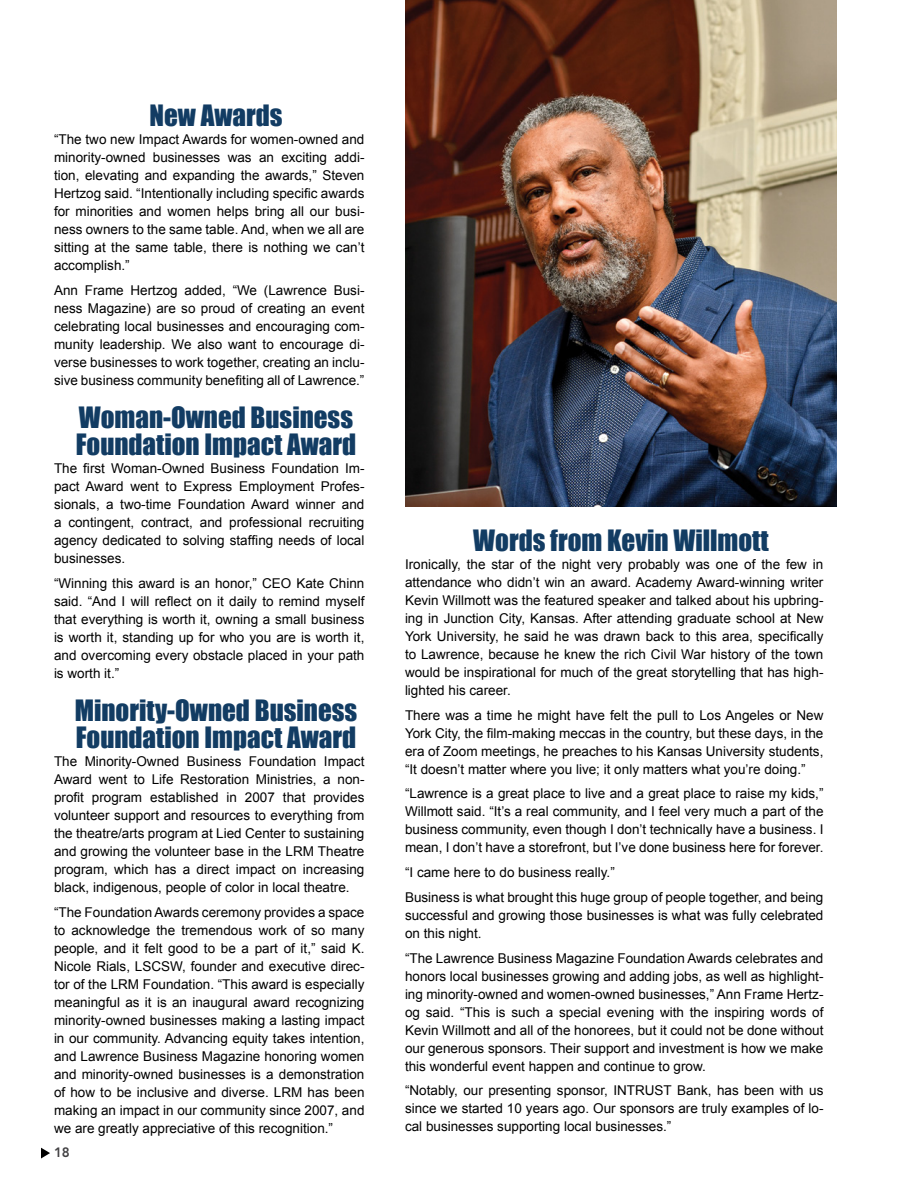
<style>
.page{position:relative;width:918px;height:1188px;background:#fff}
.page>*{position:absolute;margin:0;border:0;box-sizing:border-box;transform-origin:0 0}
.blue_subhead_FOUNDAT{font:27px/27px "Impact";color:#123c63}
.main_1-_justified1{font:13.5px/18px "Arial";color:#000;text-align:justify}
.t1{font:800 13.5px "Avenir LT Std";color:#414042}
</style>
<div class="page">
<svg style="left:41px;top:1148px;width:9px;height:11px"></svg>
<img style="left:405px;top:0;width:432px;height:507px">
<p class="blue_subhead_FOUNDAT" style="left:149px;top:101px;width:135px">New Awards</p>
<p class="main_1-_justified1" style="left:54px;top:130px;width:312px">“The two new Impact Awards for women-owned and minority-owned businesses was an exciting addi&shy;tion, elevating and expanding the awards,” Steven Hertzog said. “Intentionally including specific awards for minorities and women helps bring all our busi&shy;ness owners to the same table. And, when we all are sitting at the same table, there is nothing we can’t accomplish.”</p>
<p class="main_1-_justified1" style="left:54px;top:281px;width:312px">Ann Frame Hertzog added, “We (Lawrence Busi&shy;ness Magazine) are so proud of creating an event celebrating local businesses and encouraging com&shy;munity leadership. We also want to encourage di&shy;verse businesses to work together, creating an inclu&shy;sive business community benefiting all of Lawrence.”</p>
<p class="blue_subhead_FOUNDAT" style="left:76px;top:403px;width:282px">Woman-Owned Business<br>Foundation Impact Award</p>
<p class="main_1-_justified1" style="left:54px;top:460px;width:312px">The first Woman-Owned Business Foundation Im&shy;pact Award went to Express Employment Profes&shy;sionals, a two-time Foundation Award winner and a contingent, contract, and professional recruiting agency dedicated to solving staffing needs of local businesses.</p>
<p class="main_1-_justified1" style="left:54px;top:574px;width:312px">“Winning this award is an honor,” CEO Kate Chinn said. “And I will reflect on it daily to remind myself that everything is worth it, owning a small business is worth it, standing up for who you are is worth it, and overcoming every obstacle placed in your path is worth it.”</p>
<p class="blue_subhead_FOUNDAT" style="left:75px;top:697px;width:284px">Minority-Owned Business<br>Foundation Impact Award</p>
<p class="main_1-_justified1" style="left:54px;top:753px;width:312px">The Minority-Owned Business Foundation Impact Award went to Life Restoration Ministries, a non&shy;profit program established in 2007 that provides volunteer support and resources to everything from the theatre/arts program at Lied Center to sustaining and growing the volunteer base in the LRM Theatre program, which has a direct impact on increasing black, indigenous, people of color in local theatre.</p>
<p class="main_1-_justified1" style="left:54px;top:904px;width:312px">“The Foundation Awards ceremony provides a space to acknowledge the tremendous work of so many people, and it felt good to be a part of it,” said K.<br>Nicole Rials, LSCSW, founder and executive direc&shy;tor of the LRM Foundation. “This award is especially meaningful as it is an inaugural award recognizing minority-owned businesses making a lasting impact in our community. Advancing equity takes intention, and Lawrence Business Magazine honoring women and minority-owned businesses is a demonstration of how to be inclusive and diverse. LRM has been making an impact in our community since 2007, and we are greatly appreciative of this recognition.”</p>
<p class="t1" style="left:54px;top:1144px;width:17px">18</p>
<p class="blue_subhead_FOUNDAT" style="left:473px;top:526px;width:297px">Words from Kevin Willmott</p>
<p class="main_1-_justified1" style="left:405px;top:555px;width:420px">Ironically, the star of the night very probably was one of the few in attendance who didn’t win an award. Academy Award-winning writer Kevin Willmott was the featured speaker and talked about his upbring&shy;ing in Junction City, Kansas. After attending graduate school at New York University, he said he was drawn back to this area, specifically to Lawrence, because he knew the rich Civil War history of the town would be inspirational for much of the great storytelling that has high&shy;lighted his career.</p>
<p class="main_1-_justified1" style="left:405px;top:706px;width:420px">There was a time he might have felt the pull to Los Angeles or New York City, the film-making meccas in the country, but these days, in the era of Zoom meetings, he preaches to his Kansas University students, “It doesn’t matter where you live; it only matters what you’re doing.”</p>
<p class="main_1-_justified1" style="left:405px;top:785px;width:420px">“Lawrence is a great place to live and a great place to raise my kids,” Willmott said. “It’s a real community, and I feel very much a part of the business community, even though I don’t technically have a business. I mean, I don’t have a storefront, but I’ve done business here for forever.</p>
<p class="main_1-_justified1" style="left:405px;top:863px;width:211px">“I came here to do business really.”</p>
<p class="main_1-_justified1" style="left:405px;top:888px;width:420px">Business is what brought this huge group of people together, and being successful and growing those businesses is what was fully celebrated on this night.</p>
<p class="main_1-_justified1" style="left:405px;top:949px;width:420px">“The Lawrence Business Magazine Foundation Awards celebrates and honors local businesses growing and adding jobs, as well as highlight&shy;ing minority-owned and women-owned businesses,” Ann Frame Hertz&shy;og said. “This is such a special evening with the inspiring words of Kevin Willmott and all of the honorees, but it could not be done without our generous sponsors. Their support and investment is how we make this wonderful event happen and continue to grow.</p>
<p class="main_1-_justified1" style="left:405px;top:1082px;width:420px">“Notably, our presenting sponsor, INTRUST Bank, has been with us since we started 10 years ago. Our sponsors are truly examples of lo&shy;cal businesses supporting local businesses.”</p>
</div>
